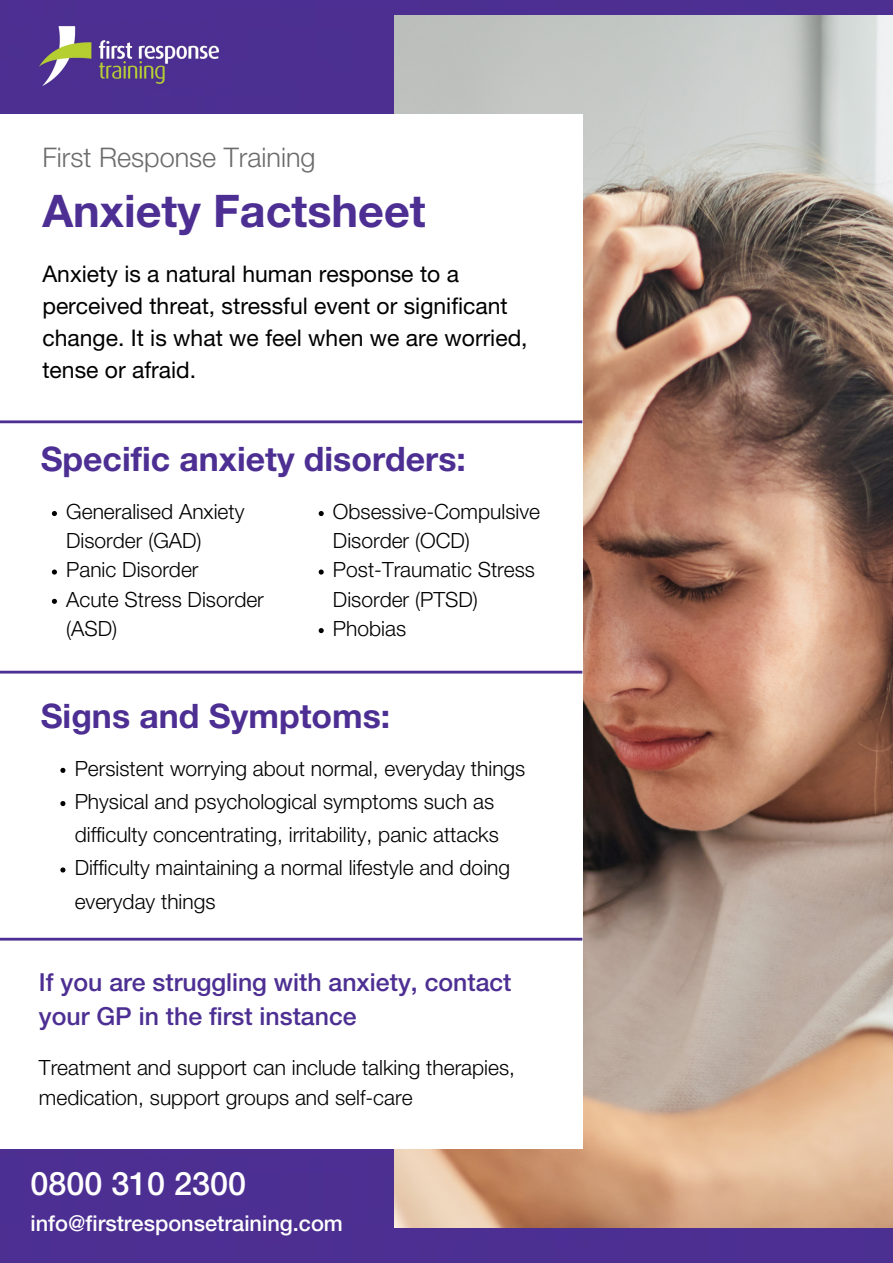
<style>
.page{position:relative;width:893px;height:1263px;background:#4d2f91}
.page>*{position:absolute;margin:0;border:0;box-sizing:border-box;transform-origin:0 0}
.t1{font:700 45px "Helvetica Neue LT Std";color:#4d2f93}
.t2{font:700 33.75px "Helvetica Neue LT Std";color:#4d2f93}
.t3{font:500 32.33px "Helvetica Neue LT Std";color:#fff}
.t4{font:300 27.08px "Helvetica Neue LT Std";color:#6d6c6c}
.t5{font:500 24.83px/34.3px "Helvetica Neue LT Std";color:#4d2f93}
.t6{font:22.95px/32.1px "Helvetica Neue LT Std";color:#000}
.t7{font:500 21.83px "Helvetica Neue LT Std";color:#fff}
.t8{font:300 21px/29.2px "Helvetica Neue LT Std";color:#000}
</style>
<div class="page">
<img style="left:394px;top:15px;width:499px;height:1212px">
<div style="left:0;top:115px;width:582px;height:1034px;background:#fff"></div>
<hr style="left:0;top:938px;width:582px;height:2px;background:#4d2f93">
<hr style="left:0;top:671px;width:582px;height:2px;background:#4d2f93">
<hr style="left:0;top:420px;width:582px;height:3px;background:#4d2f93">
<img style="left:30px;top:20px;width:203px;height:70px">
<svg style="left:60px;top:768px;width:5px;height:5px"></svg>
<svg style="left:60px;top:801px;width:5px;height:5px"></svg>
<svg style="left:60px;top:867px;width:5px;height:5px"></svg>
<svg style="left:52px;top:511px;width:5px;height:5px"></svg>
<svg style="left:52px;top:569px;width:5px;height:6px"></svg>
<svg style="left:52px;top:599px;width:5px;height:5px"></svg>
<svg style="left:319px;top:511px;width:5px;height:5px"></svg>
<svg style="left:319px;top:569px;width:5px;height:6px"></svg>
<svg style="left:319px;top:628px;width:5px;height:5px"></svg>
<p class="t4" style="left:42px;top:148px;width:275px">First Response Training</p>
<p class="t1" style="left:42px;top:195px;width:385px">Anxiety Factsheet</p>
<p class="t6" style="left:42px;top:261px;width:487px">Anxiety is a natural human response to a perceived threat, stressful event or significant change. It is what we feel when we are worried, tense or afraid.</p>
<p class="t2" style="left:41px;top:446px;width:427px">Specific anxiety disorders:</p>
<p class="t8" style="left:66px;top:500px;width:180px">Generalised Anxiety<br>Disorder (GAD)</p>
<p class="t8" style="left:66px;top:558px;width:134px">Panic Disorder</p>
<p class="t8" style="left:66px;top:587px;width:199px">Acute Stress Disorder (ASD)</p>
<p class="t8" style="left:333px;top:500px;width:208px">Obsessive-Compulsive<br>Disorder (OCD)</p>
<p class="t8" style="left:333px;top:558px;width:203px">Post-Traumatic Stress<br>Disorder (PTSD)</p>
<p class="t8" style="left:333px;top:617px;width:75px">Phobias</p>
<p class="t2" style="left:41px;top:703px;width:351px">Signs and Symptoms:</p>
<p class="t8" style="left:75px;top:756px;width:452px">Persistent worrying about normal, everyday things</p>
<p class="t8" style="left:75px;top:788px;width:426px;line-height:33.2px">Physical and psychological symptoms such as difficulty concentrating, irritability, panic attacks</p>
<p class="t8" style="left:75px;top:854px;width:437px;line-height:33.2px">Difficulty maintaining a normal lifestyle and doing everyday things</p>
<p class="t5" style="left:39px;top:968px;width:474px">If you are struggling with anxiety, contact your GP in the first instance</p>
<p class="t8" style="left:39px;top:1056px;width:477px">Treatment and support can include talking therapies, medication, support groups and self-care</p>
<p class="t3" style="left:30px;top:1172px;width:217px">0800 310 2300</p>
<p class="t7" style="left:30px;top:1215px;width:314px">info@firstresponsetraining.com</p>
</div>
